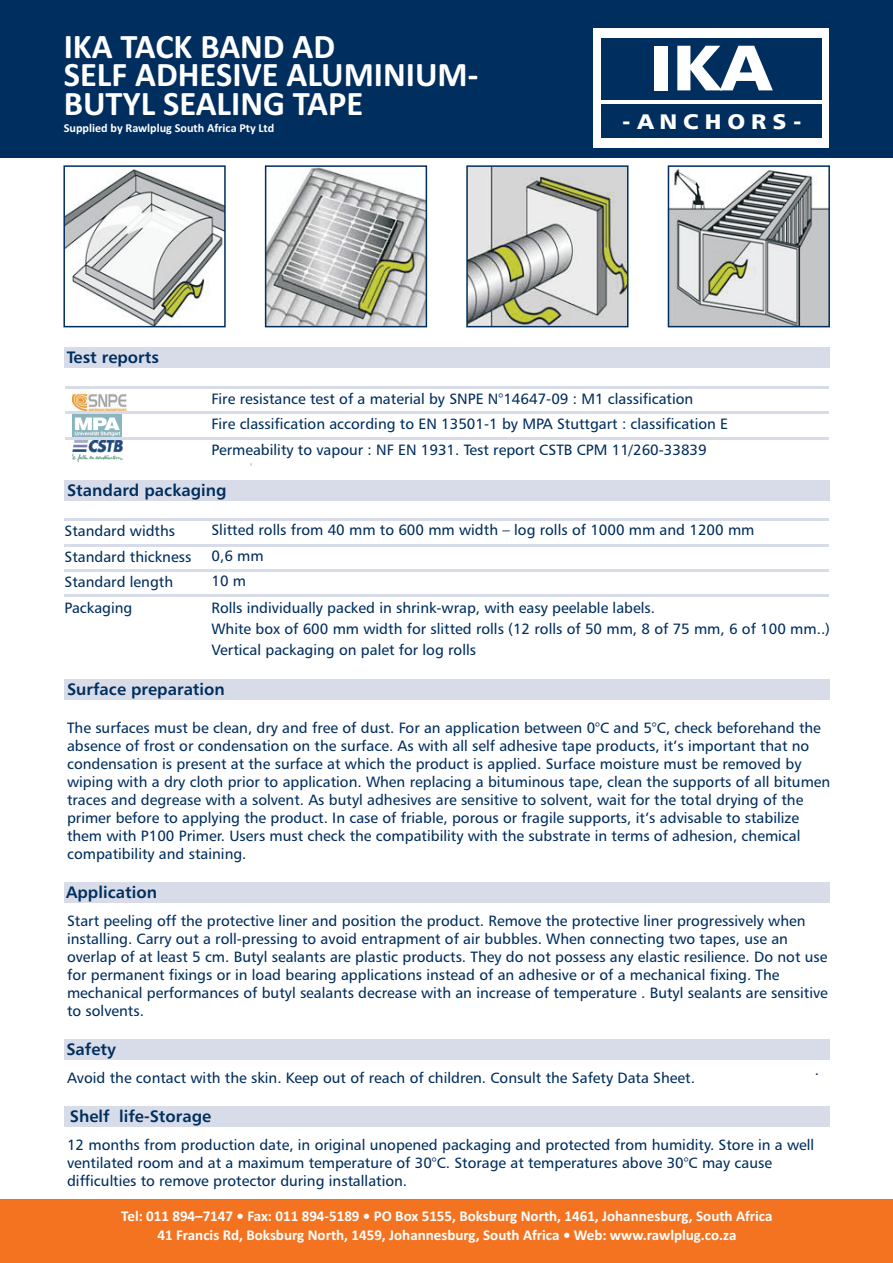
<style>
.page{position:relative;width:893px;height:1263px;background:#fff}
.page>*{position:absolute;margin:0;border:0;box-sizing:border-box;transform-origin:0 0}
.t1{font:64.35px "Humanist 777 BT Black B";color:#fff;scale:1.1 1}
.t2{font:700 34.5px/28.7px "Calibri";color:#fff}
.t3{font:21px "Humanist 777 BT Black B";letter-spacing:.255em;color:#fff;scale:1.1 1}
.t4{font:16.5px "Humanist 777 BT Roman B,Bold";color:#002e5e}
.t5{font:15px/18px "Humanist 777 BT Roman B";color:#002e5e}
.t6{font:700 15px/18.3px "Calibri";color:#fff;text-align:center}
.t7{font:700 12.15px "Calibri";color:#fff}
</style>
<div class="page">
<div style="left:0;top:1199px;width:893px;height:64px;background:#f47321"></div>
<div style="left:0;top:0;width:893px;height:157px;background:#002e5e"></div>
<div style="left:593px;top:28px;width:236px;height:120px;background:#fff"></div>
<div style="left:601px;top:38px;width:220px;height:61px;background:#002e5e"></div>
<div style="left:601px;top:105px;width:220px;height:33px;background:#002e5e"></div>
<div style="left:64px;top:348px;width:765px;height:20px;background:#d7dce8"></div>
<img style="left:73px;top:389px;width:53px;height:23px">
<hr style="left:65px;top:386px;width:186px;height:3px;background:#d7dce8">
<hr style="left:253px;top:386px;width:576px;height:3px;background:#d7dce8">
<img style="left:73px;top:414px;width:48px;height:23px">
<hr style="left:65px;top:412px;width:186px;height:2px;background:#d7dce8">
<hr style="left:253px;top:412px;width:576px;height:2px;background:#d7dce8">
<img style="left:73px;top:439px;width:50px;height:22px">
<hr style="left:65px;top:437px;width:186px;height:2px;background:#d7dce8">
<hr style="left:253px;top:437px;width:576px;height:2px;background:#d7dce8">
<div style="left:64px;top:480px;width:765px;height:20px;background:#d7dce8"></div>
<hr style="left:64px;top:518px;width:187px;height:2px;background:#d7dce8">
<hr style="left:253px;top:518px;width:576px;height:2px;background:#d7dce8">
<hr style="left:64px;top:544px;width:187px;height:2px;background:#d7dce8">
<hr style="left:253px;top:544px;width:576px;height:2px;background:#d7dce8">
<hr style="left:64px;top:569px;width:187px;height:3px;background:#d7dce8">
<hr style="left:253px;top:569px;width:576px;height:3px;background:#d7dce8">
<hr style="left:64px;top:595px;width:187px;height:2px;background:#d7dce8">
<hr style="left:253px;top:595px;width:576px;height:2px;background:#d7dce8">
<div style="left:64px;top:679px;width:765px;height:20px;background:#d7dce8"></div>
<div style="left:64px;top:882px;width:765px;height:20px;background:#d7dce8"></div>
<div style="left:64px;top:1039px;width:765px;height:20px;background:#d7dce8"></div>
<div style="left:64px;top:1106px;width:765px;height:20px;background:#d7dce8"></div>
<img style="left:65px;top:169px;width:159px;height:156px">
<div style="left:63px;top:165px;width:163px;height:162px;border:1px solid #002e5e"></div>
<img style="left:267px;top:167px;width:158px;height:158px">
<div style="left:265px;top:165px;width:162px;height:162px;border:1px solid #002e5e"></div>
<img style="left:468px;top:167px;width:158px;height:158px">
<div style="left:466px;top:165px;width:162px;height:162px;border:1px solid #002e5e"></div>
<img style="left:670px;top:168px;width:158px;height:157px">
<div style="left:668px;top:165px;width:162px;height:162px;border:1px solid #002e5e"></div>
<h2 class="t2" style="left:64px;top:35px;width:416px">IKA TACK BAND AD<br>SELF ADHESIVE ALUMINIUM-<br>BUTYL SEALING TAPE</h2>
<p class="t7" style="left:64px;top:123px;width:212px">Supplied by Rawlplug South Africa Pty Ltd</p>
<p class="t4" style="left:67px;top:351px;width:94px">Test reports</p>
<h1 class="t1" style="left:650px;top:41px;width:111px">IKA</h1>
<h3 class="t3" style="left:622px;top:113px;width:164px">-ANCHORS-</h3>
<p class="t5" style="left:211px;top:387px;width:518px;line-height:25.5px">Fire resistance test of a material by SNPE N°14647-09 : M1 classification<br>Fire classification according to EN 13501-1 by MPA Stuttgart : classification E<br>Permeability to vapour : NF EN 1931. Test report CSTB CPM 11/260-33839</p>
<p class="t4" style="left:67px;top:483px;width:161px">Standard packaging</p>
<p class="t5" style="left:65px;top:523px;width:112px">Standard widths</p>
<p class="t5" style="left:211px;top:522px;width:544px">Slitted rolls from 40 mm to 600 mm width – log rolls of 1000 mm and 1200 mm</p>
<p class="t5" style="left:65px;top:549px;width:128px">Standard thickness</p>
<p class="t5" style="left:211px;top:548px;width:54px">0,6 mm</p>
<p class="t5" style="left:65px;top:574px;width:110px">Standard length</p>
<p class="t5" style="left:211px;top:573px;width:36px">10 m</p>
<p class="t5" style="left:65px;top:600px;width:69px">Packaging</p>
<p class="t5" style="left:211px;top:598px;width:620px;line-height:21.1px">Rolls individually packed in shrink-wrap, with easy peelable labels.<br>White box of 600 mm width for slitted rolls (12 rolls of 50 mm, 8 of 75 mm, 6 of 100 mm..)<br>Vertical packaging on palet for log rolls</p>
<p class="t4" style="left:67px;top:682px;width:159px">Surface preparation</p>
<p class="t5" style="left:67px;top:720px;width:765px">The surfaces must be clean, dry and free of dust. For an application between 0°C and 5°C, check beforehand the absence of frost or condensation on the surface. As with all self adhesive tape products, it’s important that no condensation is present at the surface at which the product is applied. Surface moisture must be removed by wiping with a dry cloth prior to application. When replacing a bituminous tape, clean the supports of all bitumen traces and degrease with a solvent. As butyl adhesives are sensitive to solvent, wait for the total drying of the primer before to applying the product. In case of friable, porous or fragile supports, it’s advisable to stabilize them with P100 Primer. Users must check the compatibility with the substrate in terms of adhesion, chemical compatibility and staining.</p>
<p class="t4" style="left:66px;top:885px;width:92px">Application</p>
<p class="t5" style="left:67px;top:913px;width:762px">Start peeling off the protective liner and position the product. Remove the protective liner progressively when installing. Carry out a roll-pressing to avoid entrapment of air bubbles. When connecting two tapes, use an overlap of at least 5 cm. Butyl sealants are plastic products. They do not possess any elastic resilience. Do not use for permanent fixings or in load bearing applications instead of an adhesive or of a mechanical fixing. The mechanical performances of butyl sealants decrease with an increase of temperature . Butyl sealants are sensitive to solvents.</p>
<p class="t4" style="left:66px;top:1042px;width:51px">Safety</p>
<p class="t5" style="left:67px;top:1070px;width:629px">Avoid the contact with the skin. Keep out of reach of children. Consult the Safety Data Sheet.</p>
<p class="t5" style="left:815px;top:1062px;width:6px">.</p>
<p class="t4" style="left:70px;top:1109px;width:143px">Shelf life-Storage</p>
<p class="t5" style="left:67px;top:1137px;width:749px">12 months from production date, in original unopened packaging and protected from humidity. Store in a well ventilated room and at a maximum temperature of 30°C. Storage at temperatures above 30°C may cause difficulties to remove protector during installation.</p>
<p class="t6" style="left:121px;top:1208px;width:653px">Tel: 011 894–7147 • Fax: 011 894-5189 • PO Box 5155, Boksburg North, 1461, Johannesburg, South Africa<br>41 Francis Rd, Boksburg North, 1459, Johannesburg, South Africa • Web: www.rawlplug.co.za</p>
</div>
